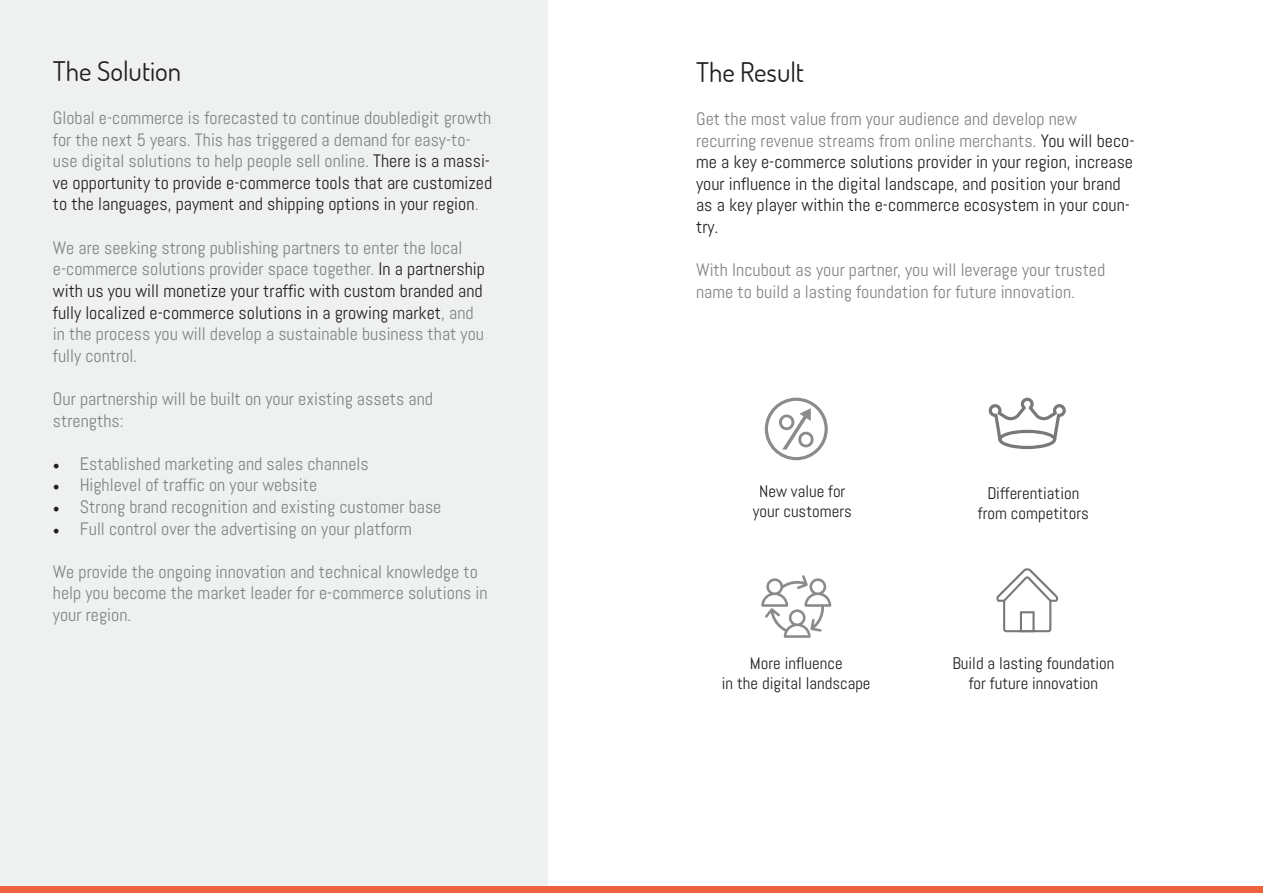
<style>
.page{position:relative;width:1263px;height:893px;background:#fff}
.page>*{position:absolute;margin:0;border:0;box-sizing:border-box;transform-origin:0 0}
.t1{font:27px "Dosis";color:#231f20}
.t2{font:18px/21.6px "Abel";color:#808384}
.t3{font:18px/21.6px "Abel";color:#231f20}
.t4{font:16.8px "Abel";color:#231f20}
.s1{color:#231f20}
.s2{font-family:"Minion Pro";color:#231f20}
.s3{color:#808384}
</style>
<div class="page">
<div style="left:0;top:0;width:547px;height:893px;background:#eff0f0"></div>
<div style="left:0;top:887px;width:1263px;height:6px;background:#ed623a"></div>
<svg style="left:761px;top:575px;width:70px;height:63px"></svg>
<svg style="left:765px;top:398px;width:63px;height:62px"></svg>
<svg style="left:996px;top:568px;width:62px;height:64px"></svg>
<svg style="left:989px;top:398px;width:77px;height:51px"></svg>
<p class="t1" style="left:53px;top:53px;width:130px">The Solution</p>
<p class="t2" style="left:53px;top:107px;width:441px">Global e-commerce is forecasted to continue doubledigit growth for the next 5 years. This has triggered a demand for easy-to&shy;use digital solutions to help people sell online. <span class="s1">There is a massi&shy;ve opportunity to provide e-commerce tools that are customized to the languages, payment and shipping options in your region</span>.</p>
<p class="t2" style="left:53px;top:237px;width:433px">We are seeking strong publishing partners to enter the local e-commerce solutions provider space together. <span class="s1">In a partnership with us you will monetize your traffic with custom branded and fully localized e-commerce solutions in a growing market</span>, and in the process you will develop a sustainable business that you fully control.</p>
<p class="t2" style="left:53px;top:388px;width:382px">Our partnership will be built on your existing assets and strengths:</p>
<p class="t2" style="left:53px;top:453px;width:317px"><span class="s2">•</span> Established marketing and sales channels</p>
<p class="t2" style="left:53px;top:474px;width:266px"><span class="s2">•</span> Highlevel of traffic on your website</p>
<p class="t2" style="left:53px;top:496px;width:390px"><span class="s2">•</span> Strong brand recognition and existing customer base</p>
<p class="t2" style="left:53px;top:518px;width:360px"><span class="s2">•</span> Full control over the advertising on your platform</p>
<p class="t2" style="left:53px;top:561px;width:436px">We provide the ongoing innovation and technical knowledge to help you become the market leader for e-commerce solutions in your region.</p>
<p class="t1" style="left:696px;top:54px;width:109px">The Result</p>
<p class="t3" style="left:696px;top:108px;width:440px"><span class="s3">Get the most value from your audience and develop new recurring revenue streams from online merchants.</span> You will beco&shy;me a key e-commerce solutions provider in your region, increase your influence in the digital landscape, and position your brand as a key player within the e-commerce ecosystem in your coun&shy;try.</p>
<p class="t2" style="left:696px;top:259px;width:411px">With Incubout as your partner, you will leverage your trusted name to build a lasting foundation for future innovation.</p>
<p class="t4" style="left:759px;top:481px;width:88px">New value for</p>
<p class="t4" style="left:753px;top:501px;width:101px">your customers</p>
<p class="t4" style="left:750px;top:653px;width:94px">More influence</p>
<p class="t4" style="left:722px;top:673px;width:150px">in the digital landscape</p>
<p class="t4" style="left:987px;top:483px;width:93px">Differentiation</p>
<p class="t4" style="left:978px;top:503px;width:112px">from competitors</p>
<p class="t4" style="left:952px;top:653px;width:164px">Build a lasting foundation</p>
<p class="t4" style="left:969px;top:673px;width:131px">for future innovation</p>
</div>
